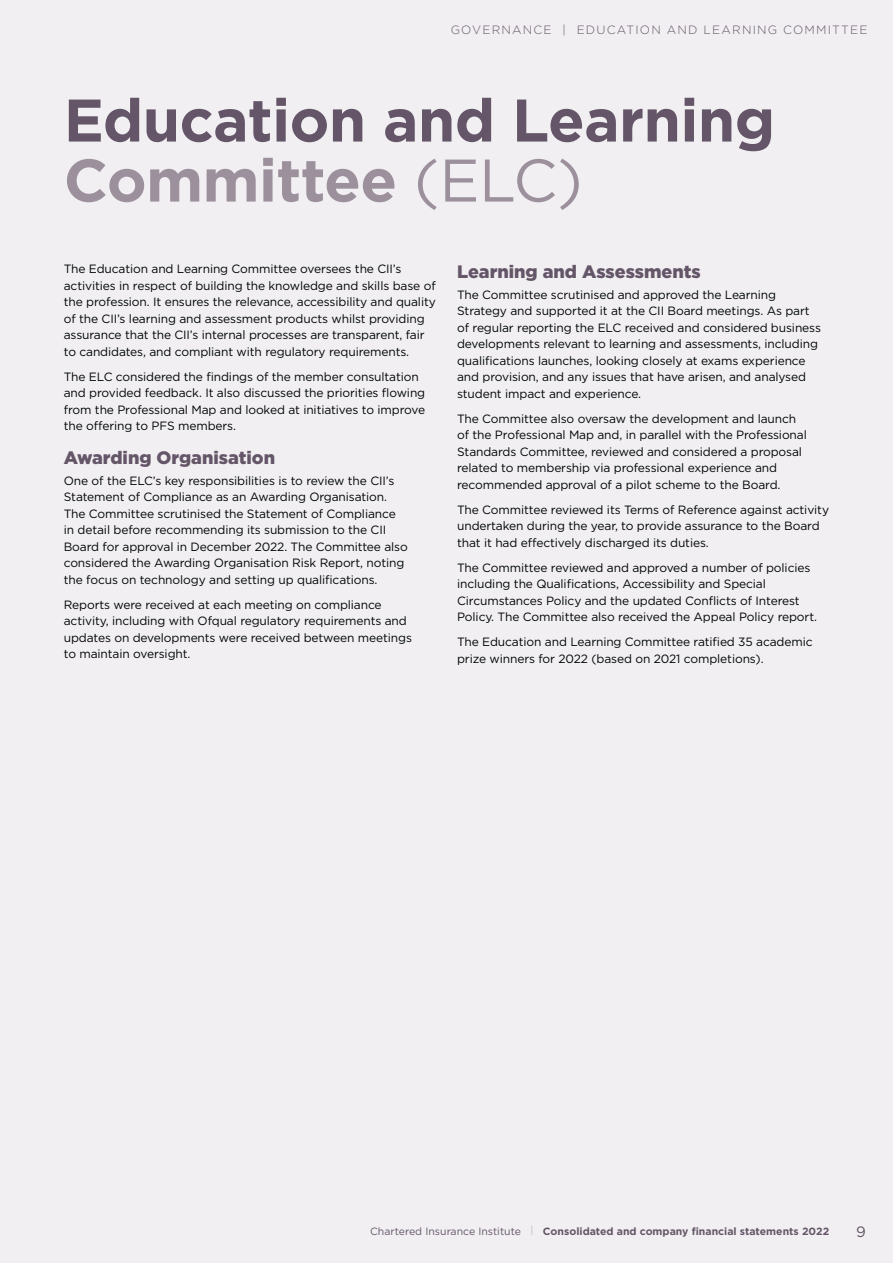
<style>
.page{position:relative;width:893px;height:1263px;background:#f1eff1}
.page>*{position:absolute;margin:0;border:0;box-sizing:border-box;transform-origin:0 0}
.t1{font:700 60px/60px "Gotham";letter-spacing:-.01em;color:#645668}
.t2{font:900 18px "Gotham";color:#645668}
.t3{font:15px "Gotham";color:#645668}
.t4{font:12px/16.5px "Gotham";letter-spacing:-.01em;color:#000408}
.t5{font:300 12px "Gotham";letter-spacing:.1em;color:#645668}
.t6{font:700 10.5px "Gotham";color:#645668}
.s1{color:#9b909c}
.s2{font-weight:400;color:#9b909c}
.s3{font-weight:400}
.s4{font-weight:300;color:#aaa0ab}
</style>
<div class="page">
<p class="t5" style="left:451px;top:22px;width:418px">GOVERNANCE | EDUCATION AND LEARNING COMMITTEE</p>
<h1 class="t1" style="left:64px;top:90px;width:713px">Education and Learning<br><span class="s1">Committee</span> <span class="s2">(ELC)</span></h1>
<p class="t4" style="left:64px;top:260px;width:374px">The Education and Learning Committee oversees the CII’s activities in respect of building the knowledge and skills base of the profession. It ensures the relevance, accessibility and quality of the CII’s learning and assessment products whilst providing assurance that the CII’s internal processes are transparent, fair to candidates, and compliant with regulatory requirements.</p>
<p class="t4" style="left:64px;top:368px;width:363px">The ELC considered the findings of the member consultation and provided feedback. It also discussed the priorities flowing from the Professional Map and looked at initiatives to improve the offering to PFS members.</p>
<h2 class="t2" style="left:64px;top:445px;width:213px">Awarding Organisation</h2>
<p class="t4" style="left:64px;top:472px;width:346px">One of the ELC’s key responsibilities is to review the CII’s Statement of Compliance as an Awarding Organisation.<br>The Committee scrutinised the Statement of Compliance in detail before recommending its submission to the CII Board for approval in December 2022. The Committee also considered the Awarding Organisation Risk Report, noting the focus on technology and setting up qualifications.</p>
<p class="t4" style="left:64px;top:596px;width:350px">Reports were received at each meeting on compliance activity, including with Ofqual regulatory requirements and updates on developments were received between meetings to maintain oversight.</p>
<h2 class="t2" style="left:457px;top:259px;width:245px">Learning and Assessments</h2>
<p class="t4" style="left:457px;top:286px;width:365px">The Committee scrutinised and approved the Learning Strategy and supported it at the CII Board meetings. As part of regular reporting the ELC received and considered business developments relevant to learning and assessments, including qualifications launches, looking closely at exams experience and provision, and any issues that have arisen, and analysed student impact and experience.</p>
<p class="t4" style="left:457px;top:410px;width:351px">The Committee also oversaw the development and launch of the Professional Map and, in parallel with the Professional Standards Committee, reviewed and considered a proposal related to membership via professional experience and recommended approval of a pilot scheme to the Board.</p>
<p class="t4" style="left:457px;top:501px;width:373px">The Committee reviewed its Terms of Reference against activity undertaken during the year, to provide assurance to the Board that it had effectively discharged its duties.</p>
<p class="t4" style="left:457px;top:559px;width:361px">The Committee reviewed and approved a number of policies including the Qualifications, Accessibility and Special Circumstances Policy and the updated Conflicts of Interest Policy. The Committee also received the Appeal Policy report.</p>
<p class="t4" style="left:457px;top:634px;width:357px">The Education and Learning Committee ratified 35 academic prize winners for 2022 (based on 2021 completions).</p>
<p class="t6" style="left:370px;top:1224px;width:460px"><span class="s3">Chartered Insurance Institute</span> <span class="s4">|</span> Consolidated and company financial statements 2022</p>
<p class="t3" style="left:856px;top:1222px;width:11px">9</p>
</div>
